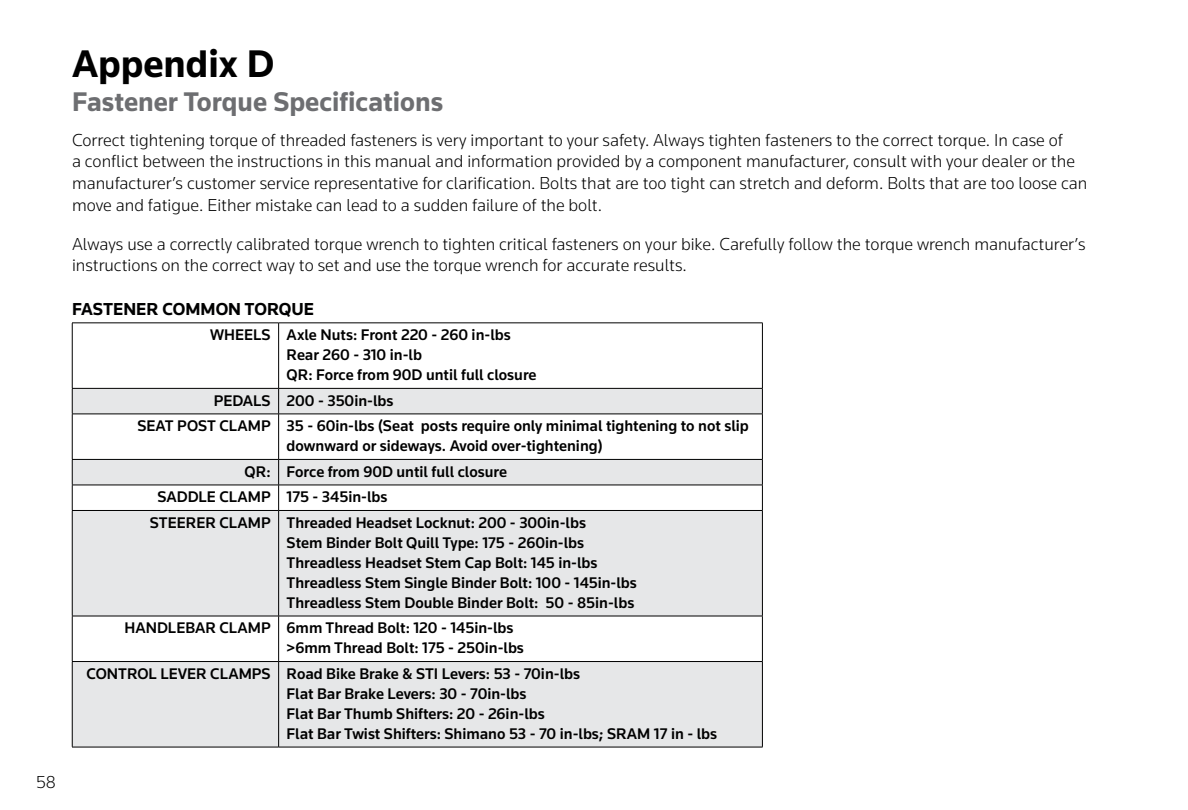
<style>
.page{position:relative;width:1188px;height:810px;background:#fff}
.page>*{position:absolute;margin:0;border:0;box-sizing:border-box;transform-origin:0 0}
.t1{font:700 40px "Knowledge";color:#000}
.t2{font:700 28px "Knowledge";color:#6d6e71}
.t3{font:300 18px/21.6px "Knowledge";color:#000}
.t4{font:300 18px/21.6px "Knowledge";color:#000001}
.t5{font:700 18px "Knowledge";color:#000001}
.t6{font:500 16px/20px "Knowledge";color:#000}
.s1{color:#000001}
</style>
<div class="page">
<svg style="left:73px;top:389px;width:689px;height:358px;fill:#e6e7e8"></svg>
<hr style="left:72px;top:323px;width:207px;height:1px;background:#000">
<hr style="left:72px;top:323px;width:1px;height:65px;background:#000">
<hr style="left:279px;top:323px;width:484px;height:1px;background:#000">
<hr style="left:278px;top:323px;width:1px;height:65px;background:#000">
<hr style="left:762px;top:323px;width:1px;height:65px;background:#000">
<hr style="left:72px;top:388px;width:207px;height:1px;background:#000">
<svg style="left:72px;top:389px;width:1px;height:25px"></svg>
<hr style="left:279px;top:388px;width:484px;height:1px;background:#000">
<svg style="left:278px;top:389px;width:1px;height:25px"></svg>
<svg style="left:762px;top:389px;width:1px;height:25px"></svg>
<hr style="left:72px;top:414px;width:207px;height:1px;background:#000">
<hr style="left:72px;top:414px;width:1px;height:45px;background:#000">
<hr style="left:279px;top:414px;width:484px;height:1px;background:#000">
<hr style="left:278px;top:414px;width:1px;height:45px;background:#000">
<hr style="left:762px;top:414px;width:1px;height:45px;background:#000">
<hr style="left:72px;top:459px;width:207px;height:1px;background:#000">
<hr style="left:279px;top:459px;width:484px;height:1px;background:#000">
<hr style="left:72px;top:485px;width:207px;height:1px;background:#000">
<svg style="left:72px;top:460px;width:1px;height:50px"></svg>
<hr style="left:279px;top:485px;width:484px;height:1px;background:#000">
<svg style="left:278px;top:460px;width:1px;height:50px"></svg>
<svg style="left:762px;top:460px;width:1px;height:50px"></svg>
<hr style="left:72px;top:510px;width:207px;height:1px;background:#000">
<hr style="left:72px;top:511px;width:1px;height:105px;background:#000">
<hr style="left:279px;top:510px;width:484px;height:1px;background:#000">
<hr style="left:278px;top:511px;width:1px;height:105px;background:#000">
<hr style="left:762px;top:511px;width:1px;height:105px;background:#000">
<hr style="left:72px;top:616px;width:207px;height:1px;background:#000">
<hr style="left:72px;top:616px;width:1px;height:45px;background:#000">
<hr style="left:279px;top:616px;width:484px;height:1px;background:#000">
<hr style="left:278px;top:616px;width:1px;height:45px;background:#000">
<hr style="left:762px;top:616px;width:1px;height:45px;background:#000">
<hr style="left:72px;top:661px;width:207px;height:1px;background:#000">
<hr style="left:72px;top:662px;width:1px;height:85px;background:#000">
<hr style="left:279px;top:661px;width:484px;height:1px;background:#000">
<hr style="left:278px;top:662px;width:1px;height:85px;background:#000">
<hr style="left:762px;top:662px;width:1px;height:85px;background:#000">
<hr style="left:72px;top:747px;width:207px;height:1px;background:#000">
<hr style="left:279px;top:747px;width:484px;height:1px;background:#000">
<p class="t3" style="left:36px;top:771px;width:21px">58</p>
<h1 class="t1" style="left:72px;top:39px;width:204px">Appendix D</h1>
<h2 class="t2" style="left:72px;top:84px;width:373px">Fastener Torque Specifications</h2>
<p class="t3" style="left:72px;top:129px;width:1017px"><span class="s1">Correct tightening torque of threaded fasteners is very important to your safety.</span> Always tighten fasteners to the correct torque. In case of<br>a conflict between the instructions in this manual and information provided by a component manufacturer, consult with your dealer or the manufacturer’s customer service representative for clarification. <span class="s1">Bolts that are too tight can stretch and deform. Bolts that are too loose can move and fatigue. Either mistake can lead to a sudden failure of the bolt.</span></p>
<p class="t4" style="left:72px;top:233px;width:1015px">Always use a correctly calibrated torque wrench to tighten critical fasteners on your bike. Carefully follow the torque wrench manufacturer’s instructions on the correct way to set and use the torque wrench for accurate results.</p>
<p class="t5" style="left:72px;top:298px;width:244px">FASTENER COMMON TORQUE</p>
<p class="t6" style="left:287px;top:325px;width:251px;text-indent:-76px">WHEELS Axle Nuts: Front 220 - 260 in-lbs<br>Rear 260 - 310 in-lb<br>QR: Force from 90D until full closure</p>
<p class="t6" style="left:137px;top:387px;width:613px;line-height:25.6px;text-indent:76px">PEDALS 200 - 350in-lbs<br>SEAT POST CLAMP 35 - 60in-lbs (Seat posts require only minimal tightening to not slip</p>
<p class="t6" style="left:287px;top:436px;width:318px">downward or sideways. Avoid over-tightening)</p>
<p class="t6" style="left:245px;top:461px;width:264px">QR: Force from 90D until full closure</p>
<p class="t6" style="left:157px;top:487px;width:232px">SADDLE CLAMP 175 - 345in-lbs</p>
<p class="t6" style="left:150px;top:512px;width:438px">STEERER CLAMP Threaded Headset Locknut: 200 - 300in-lbs</p>
<p class="t6" style="left:287px;top:532px;width:352px">Stem Binder Bolt Quill Type: 175 - 260in-lbs Threadless Headset Stem Cap Bolt: 145 in-lbs Threadless Stem Single Binder Bolt: 100 - 145in-lbs Threadless Stem Double Binder Bolt: 50 - 85in-lbs</p>
<p class="t6" style="left:287px;top:618px;width:239px;text-indent:-162px">HANDLEBAR CLAMP 6mm Thread Bolt: 120 - 145in-lbs &gt;6mm Thread Bolt: 175 - 250in-lbs</p>
<p class="t6" style="left:287px;top:663px;width:432px;text-indent:-200px">CONTROL LEVER CLAMPS Road Bike Brake &amp; STI Levers: 53 - 70in-lbs<br>Flat Bar Brake Levers: 30 - 70in-lbs<br>Flat Bar Thumb Shifters: 20 - 26in-lbs<br>Flat Bar Twist Shifters: Shimano 53 - 70 in-lbs; SRAM 17 in - lbs</p>
</div>
